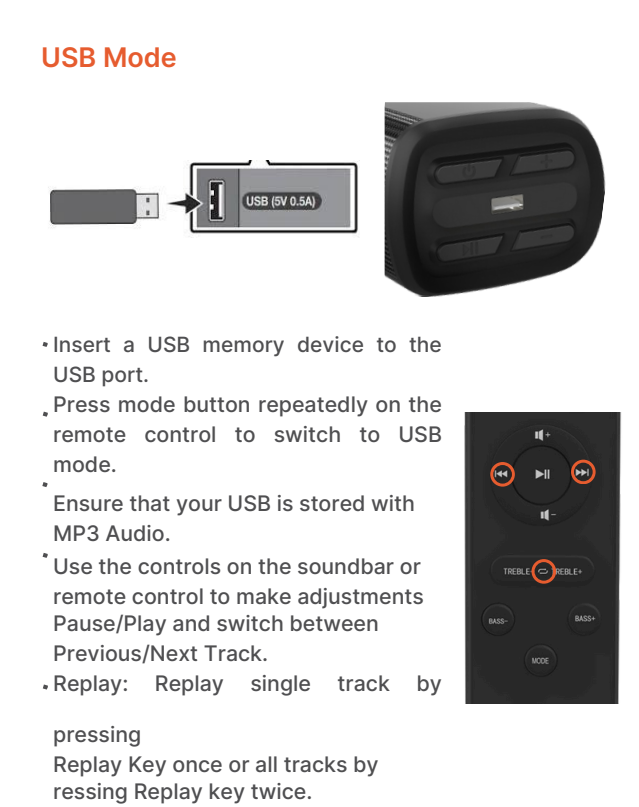
<style>
.page{position:relative;width:639px;height:807px;background:#fff}
.page>*{position:absolute;margin:0;border:0;box-sizing:border-box;transform-origin:0 0}
.t1{font:600 27.2px "Inter";color:#e65c2f}
.t2{font:500 21.6px/30px "Inter";color:#4f4f51;text-align:justify}
.t3{font:500 20.8px/30px "Inter";color:#4f4f51}
</style>
<div class="page">
<svg style="left:42px;top:482px;width:5px;height:5px"></svg>
<svg style="left:43px;top:342px;width:5px;height:5px"></svg>
<svg style="left:43px;top:553px;width:5px;height:5px"></svg>
<svg style="left:43px;top:412px;width:5px;height:5px"></svg>
<svg style="left:43px;top:684px;width:5px;height:6px"></svg>
<img style="left:464px;top:413px;width:158px;height:291px">
<svg style="left:490px;top:462px;width:25px;height:25px"></svg>
<svg style="left:532px;top:559px;width:24px;height:25px"></svg>
<svg style="left:571px;top:460px;width:25px;height:24px"></svg>
<img style="left:48px;top:160px;width:311px;height:78px">
<img style="left:385px;top:102px;width:221px;height:195px">
<p class="t1" style="left:41px;top:40px;width:137px">USB Mode</p>
<p class="t3" style="left:53px;top:330px;width:390px">Insert a USB memory device to the<br>USB port.</p>
<p class="t2" style="left:53px;top:389px;width:390px">Press mode button repeatedly on the remote control to switch to USB mode.</p>
<p class="t2" style="left:53px;top:488px;width:363px">Ensure that your USB is stored with</p>
<p class="t2" style="left:53px;top:518px;width:119px">MP3 Audio.</p>
<p class="t2" style="left:53px;top:551px;width:369px">Use the controls on the soundbar or</p>
<p class="t2" style="left:53px;top:581px;width:372px">remote control to make adjustments</p>
<p class="t2" style="left:53px;top:608px;width:327px">Pause/Play and switch between</p>
<p class="t2" style="left:53px;top:638px;width:217px">Previous/Next Track.</p>
<p class="t2" style="left:53px;top:668px;width:390px">Replay: Replay single track by</p>
<p class="t2" style="left:53px;top:719px;width:90px">pressing</p>
<p class="t2" style="left:53px;top:749px;width:327px">Replay Key once or all tracks by</p>
<p class="t2" style="left:53px;top:776px;width:261px">ressing Replay key twice.</p>
</div>
